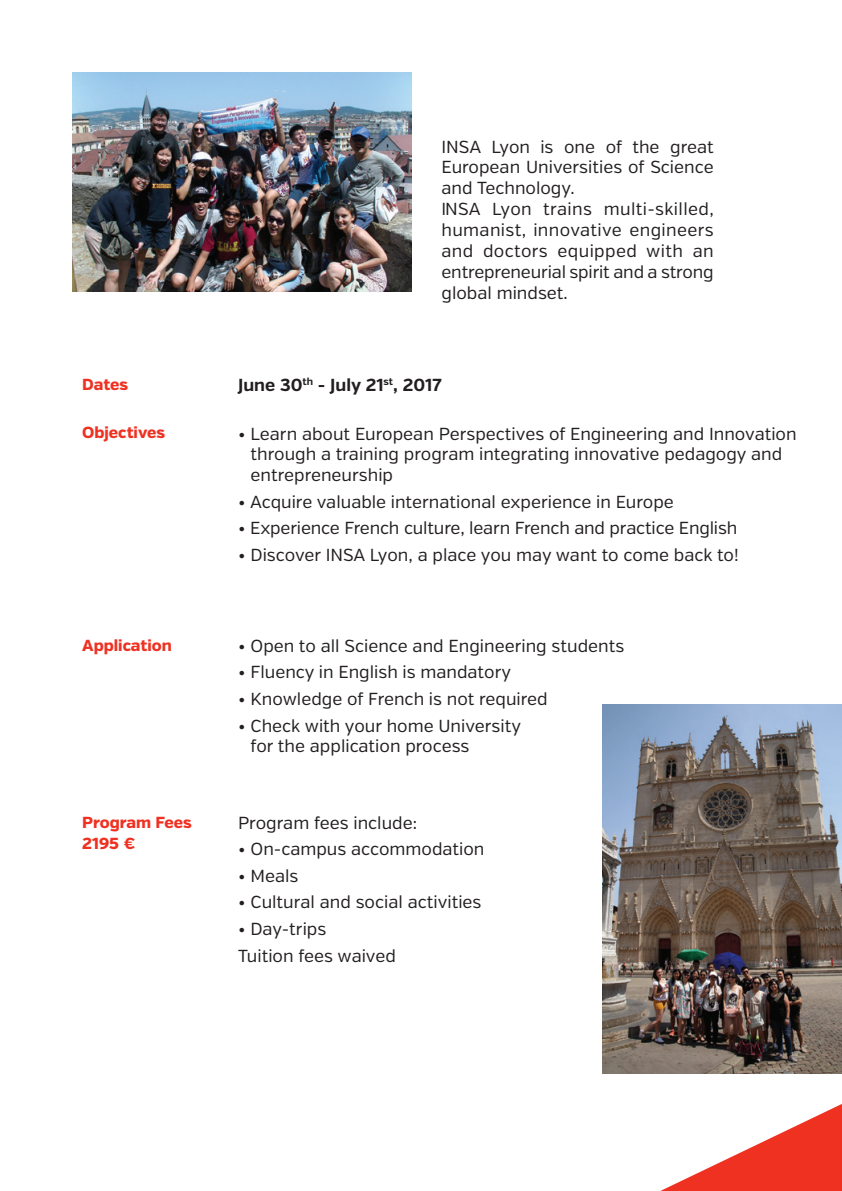
<style>
.page{position:relative;width:842px;height:1191px;background:#fff}
.page>*{position:absolute;margin:0;border:0;box-sizing:border-box;transform-origin:0 0}
.t1{font:17.4px/20.8px "Verb";color:#231f20}
.t2{font:700 17.4px "Verb";color:#231f20}
.t3{font:800 16px/21.6px "Verb";color:#ef3122}
.s1{font-weight:700}
</style>
<div class="page">
<svg style="left:660px;top:1104px;width:182px;height:87px"></svg>
<img style="left:72px;top:72px;width:340px;height:219px">
<img style="left:602px;top:705px;width:240px;height:368px">
<p class="t1" style="left:441px;top:136px;width:274px">INSA Lyon is one of the great<br>European Universities of Science and Technology.<br>INSA Lyon trains multi-skilled, humanist, innovative engineers and doctors equipped with an entrepreneurial spirit and a strong global mindset.</p>
<p class="t3" style="left:82px;top:374px;width:47px">Dates</p>
<p class="t2" style="left:238px;top:374px;width:205px">June 30<sup>th</sup> - July 21<sup>st</sup>, 2017</p>
<p class="t1" style="left:251px;top:423px;width:548px;text-indent:-12px">• Learn about European Perspectives of Engineering and Innovation through a training program integrating innovative pedagogy and entrepreneurship</p>
<p class="t1" style="left:238px;top:492px;width:437px">• Acquire valuable international experience in Europe</p>
<p class="t1" style="left:238px;top:518px;width:501px">• Experience French culture, learn French and practice English</p>
<p class="t1" style="left:238px;top:545px;width:502px">• Discover INSA Lyon, a place you may want to come back to!</p>
<p class="t3" style="left:82px;top:422px;width:84px">Objectives</p>
<p class="t3" style="left:82px;top:635px;width:91px">Application</p>
<p class="t1" style="left:238px;top:635px;width:388px">• Open to all Science and Engineering students</p>
<p class="t1" style="left:238px;top:662px;width:275px">• Fluency in English is mandatory</p>
<p class="t1" style="left:238px;top:689px;width:311px">• Knowledge of French is not required</p>
<p class="t1" style="left:250px;top:715px;width:272px;text-indent:-12px">• Check with your home University for the application process</p>
<p class="t3" style="left:82px;top:811px;width:111px">Program Fees<br>2195 <span class="s1">€</span></p>
<p class="t1" style="left:238px;top:812px;width:180px">Program fees include:</p>
<p class="t1" style="left:238px;top:839px;width:248px">• On-campus accommodation</p>
<p class="t1" style="left:238px;top:865px;width:62px">• Meals</p>
<p class="t1" style="left:238px;top:892px;width:245px">• Cultural and social activities</p>
<p class="t1" style="left:238px;top:915px;width:159px;line-height:26.6px">• Day-trips<br>Tuition fees waived</p>
</div>
